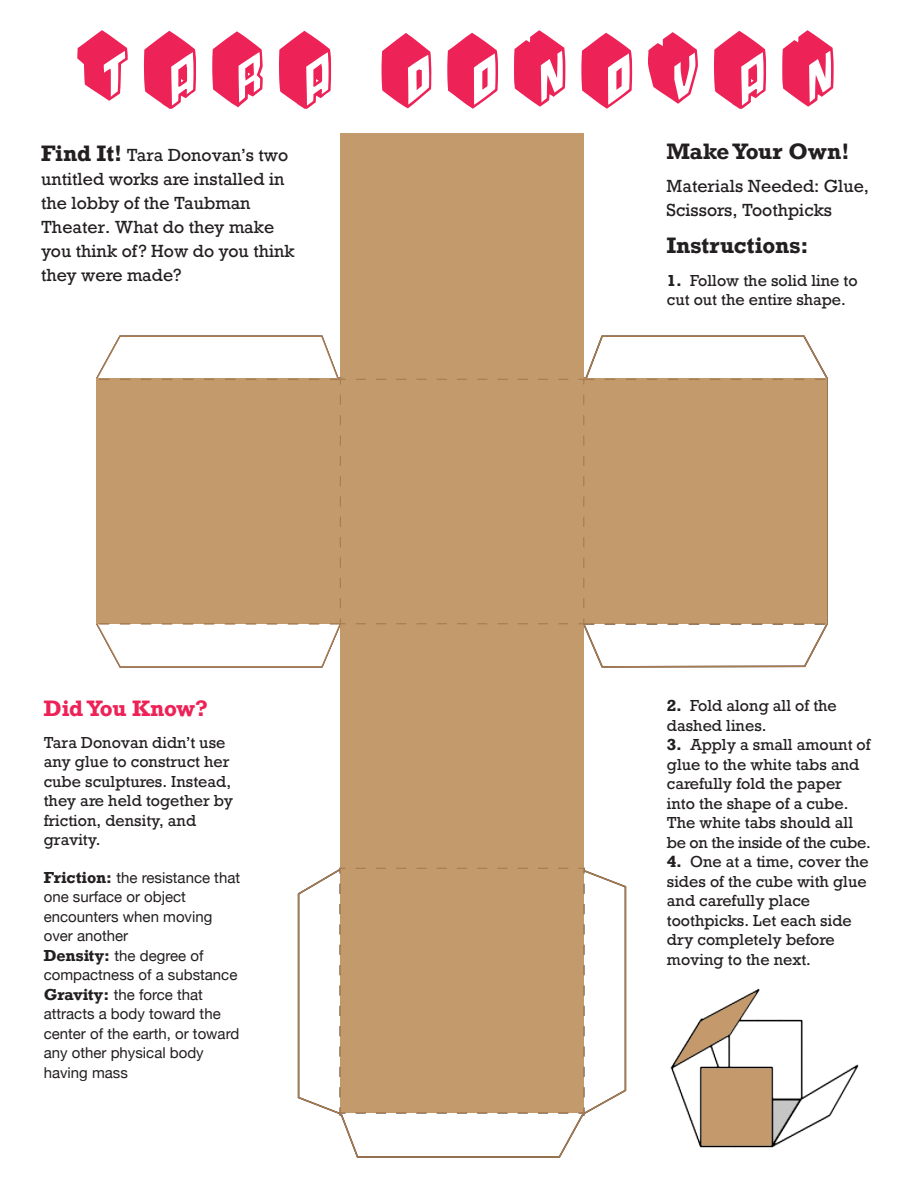
<style>
.page{position:relative;width:918px;height:1188px;background:#fff}
.page>*{position:absolute;margin:0;border:0;box-sizing:border-box;transform-origin:0 0}
.t1{font:700 21px "Rockwell";color:#231f20}
.t2{font:700 21px "Rockwell";letter-spacing:-.02em;color:#ed2257}
.t3{font:16.5px/24px "Rockwell";color:#231f20}
.t4{font:15px/19.5px "Rockwell";color:#231f20}
.t5{font:15px/19.5px "Helvetica Neue";color:#231f20}
.s1{font-weight:700;font-size:21px}
.s2{font-weight:700}
.s3{font-family:"Rockwell";font-weight:700}
</style>
<div class="page">
<svg style="left:77px;top:30px;width:51px;height:71px"></svg>
<svg style="left:144px;top:31px;width:52px;height:78px"></svg>
<svg style="left:212px;top:31px;width:51px;height:76px"></svg>
<svg style="left:279px;top:31px;width:52px;height:78px"></svg>
<svg style="left:382px;top:33px;width:49px;height:75px"></svg>
<svg style="left:447px;top:33px;width:51px;height:76px"></svg>
<svg style="left:514px;top:30px;width:51px;height:77px"></svg>
<svg style="left:581px;top:33px;width:51px;height:76px"></svg>
<svg style="left:648px;top:32px;width:50px;height:72px"></svg>
<svg style="left:714px;top:31px;width:52px;height:78px"></svg>
<svg style="left:782px;top:30px;width:52px;height:77px"></svg>
<div style="left:340px;top:624px;width:244px;height:244px;background:#c39a6b"></div>
<div style="left:340px;top:133px;width:244px;height:245px;background:#c39a6b"></div>
<svg style="left:297px;top:869px;width:330px;height:289px"></svg>
<svg style="left:583px;top:335px;width:245px;height:333px"></svg>
<svg style="left:96px;top:335px;width:246px;height:333px"></svg>
<div style="left:340px;top:868px;width:244px;height:245px;background:#c39a6b"></div>
<svg style="left:339px;top:1106px;width:229px;height:8px"></svg>
<svg style="left:339px;top:867px;width:7px;height:230px"></svg>
<svg style="left:356px;top:867px;width:229px;height:8px"></svg>
<svg style="left:577px;top:884px;width:8px;height:230px"></svg>
<div style="left:97px;top:378px;width:730px;height:246px;background:#c39a6b"></div>
<svg style="left:99px;top:378px;width:247px;height:230px"></svg>
<svg style="left:356px;top:378px;width:469px;height:7px"></svg>
<svg style="left:97px;top:618px;width:471px;height:7px"></svg>
<svg style="left:578px;top:395px;width:249px;height:230px"></svg>
<img style="left:670px;top:988px;width:189px;height:160px">
<p class="t3" style="left:41px;top:143px;width:255px"><span class="s1">Find It!</span> Tara Donovan’s two untitled works are installed in the lobby of the Taubman<br>Theater. What do they make you think of? How do you think they were made?</p>
<h1 class="t1" style="left:667px;top:138px;width:184px">Make Your Own!</h1>
<p class="t3" style="left:667px;top:174px;width:204px">Materials Needed: Glue,<br>Scissors, Toothpicks</p>
<h1 class="t1" style="left:667px;top:232px;width:143px">Instructions:</h1>
<p class="t4" style="left:667px;top:271px;width:192px"><span class="s2">1.</span> Follow the solid line to cut out the entire shape.</p>
<h1 class="t2" style="left:44px;top:695px;width:166px">Did You Know?</h1>
<p class="t4" style="left:44px;top:733px;width:191px">Tara Donovan didn’t use any glue to construct her cube sculptures. Instead, they are held together by friction, density, and gravity.</p>
<p class="t5" style="left:44px;top:868px;width:198px"><span class="s3">Friction:</span> the resistance that one surface or object encounters when moving over another<br><span class="s3">Density:</span> the degree of compactness of a substance<br><span class="s3">Gravity:</span> the force that attracts a body toward the center of the earth, or toward any other physical body having mass</p>
<p class="t4" style="left:667px;top:697px;width:172px"><span class="s2">2.</span> Fold along all of the dashed lines.</p>
<p class="t4" style="left:667px;top:736px;width:205px"><span class="s2">3.</span> Apply a small amount of glue to the white tabs and carefully fold the paper into the shape of a cube.<br>The white tabs should all be on the inside of the cube.</p>
<p class="t4" style="left:667px;top:853px;width:203px"><span class="s2">4.</span> One at a time, cover the sides of the cube with glue and carefully place toothpicks. Let each side dry completely before moving to the next.</p>
</div>
